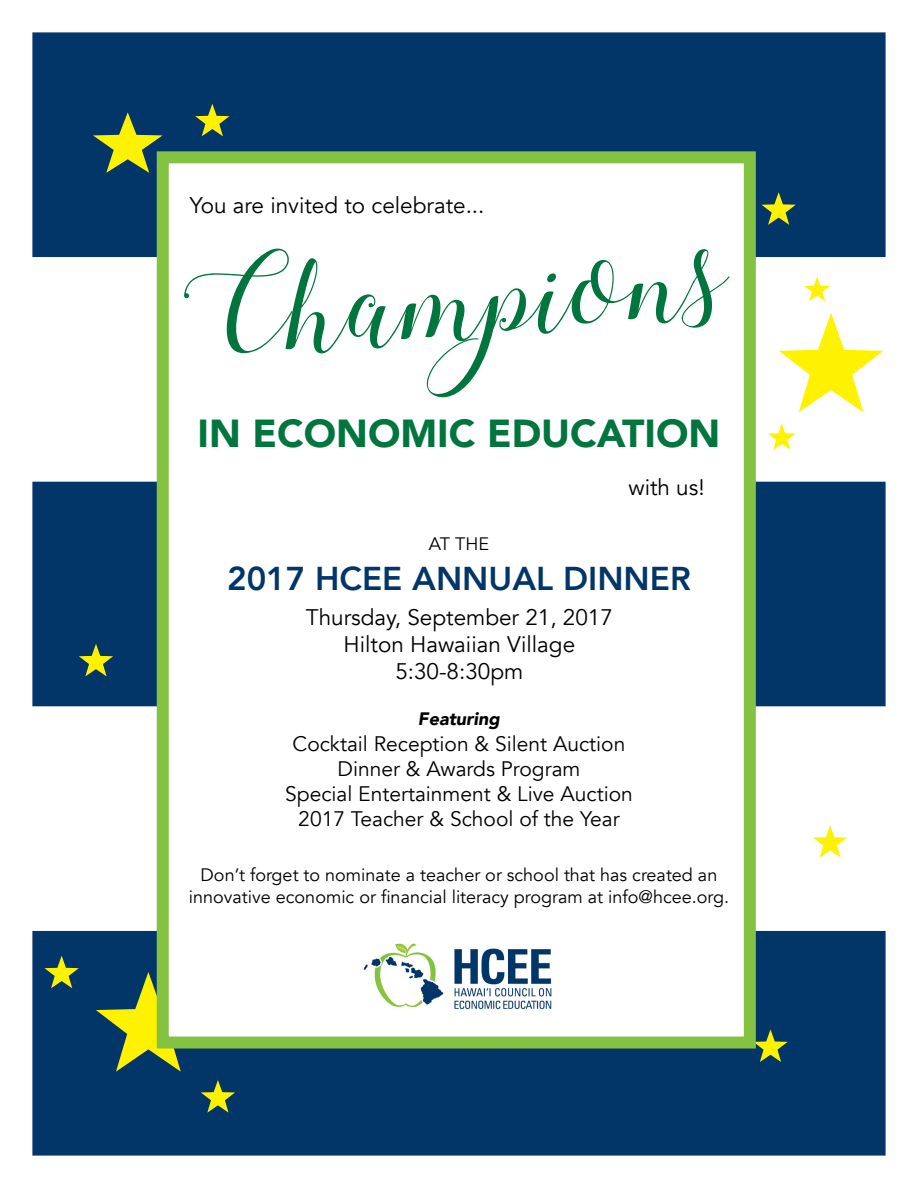
<style>
.page{position:relative;width:918px;height:1188px;background:#fff}
.page>*{position:absolute;margin:0;border:0;box-sizing:border-box;transform-origin:0 0}
.t1{font:117px "Stylish Calligraphy Demo";color:#00753d}
.t2{font:900 39px "Avenir";color:#00753d}
.t3{font:800 33px "Avenir";color:#023668}
.t4{font:22.5px/27px "Avenir";color:#000;text-align:center}
.t5{font:21px/25.2px "Avenir";color:#000;text-align:center}
.t6{font:18px/21.6px "Avenir";color:#000;text-align:center}
.t7{font:italic 900 18px "Avenir";color:#000}
.s1{font-size:135px}
</style>
<div class="page">
<div style="left:32px;top:32px;width:854px;height:225px;background:#023668;border:2px solid #023668"></div>
<div style="left:32px;top:482px;width:854px;height:224px;background:#023668;border:2px solid #023668"></div>
<div style="left:32px;top:931px;width:854px;height:225px;background:#023668;border:2px solid #023668"></div>
<svg style="left:79px;top:644px;width:34px;height:32px"></svg>
<svg style="left:779px;top:313px;width:104px;height:99px"></svg>
<svg style="left:96px;top:972px;width:85px;height:100px"></svg>
<svg style="left:761px;top:192px;width:35px;height:33px"></svg>
<svg style="left:195px;top:104px;width:35px;height:32px"></svg>
<svg style="left:768px;top:423px;width:28px;height:27px"></svg>
<svg style="left:804px;top:276px;width:26px;height:25px"></svg>
<svg style="left:813px;top:825px;width:34px;height:33px"></svg>
<svg style="left:201px;top:1080px;width:34px;height:33px"></svg>
<svg style="left:44px;top:956px;width:35px;height:32px"></svg>
<svg style="left:756px;top:1029px;width:32px;height:33px"></svg>
<svg style="left:93px;top:112px;width:70px;height:61px"></svg>
<div style="left:157px;top:151px;width:599px;height:898px;background:#fff;border:12px solid #84c341"></div>
<img style="left:363px;top:943px;width:189px;height:67px">
<p class="t4" style="left:190px;top:193px;width:296px">You are invited to celebrate...</p>
<h1 class="t1" style="left:182px;top:271px;width:545px;rotate:-5deg"><span class="s1">C</span>hampions</h1>
<h2 class="t2" style="left:198px;top:408px;width:524px">IN ECONOMIC EDUCATION</h2>
<p class="t4" style="left:628px;top:474px;width:78px">with us!</p>
<p class="t6" style="left:429px;top:534px;width:62px">AT THE</p>
<h3 class="t3" style="left:227px;top:557px;width:465px">2017 HCEE ANNUAL DINNER</h3>
<p class="t4" style="left:306px;top:604px;width:309px">Thursday, September 21, 2017<br>Hilton Hawaiian Village<br>5:30-8:30pm</p>
<p class="t7" style="left:418px;top:707px;width:84px">Featuring</p>
<p class="t5" style="left:285px;top:731px;width:349px">Cocktail Reception &amp; Silent Auction<br>Dinner &amp; Awards Program<br>Special Entertainment &amp; Live Auction<br>2017 Teacher &amp; School of the Year</p>
<p class="t6" style="left:189px;top:865px;width:542px">Don’t forget to nominate a teacher or school that has created an innovative economic or financial literacy program at info@hcee.org.</p>
</div>
